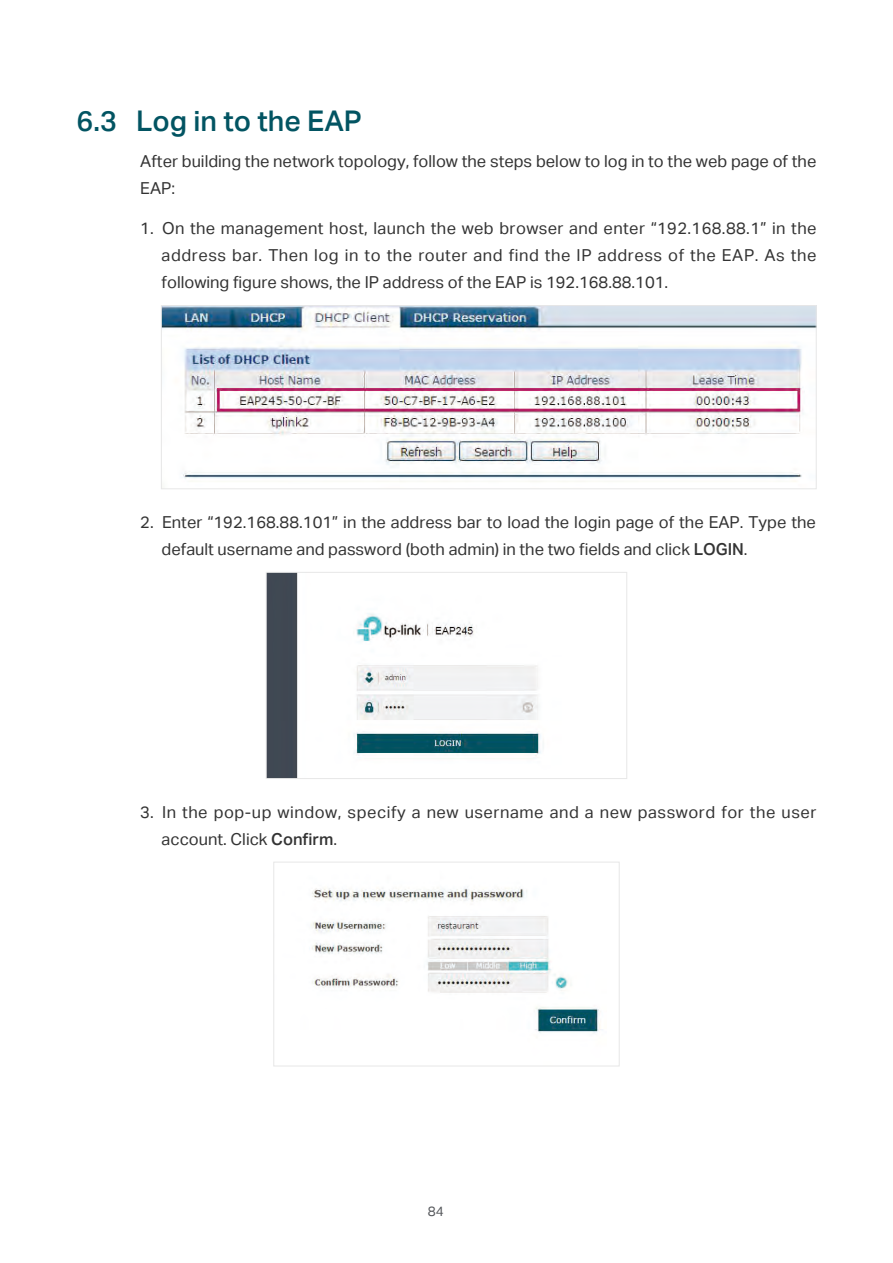
<style>
.page{position:relative;width:893px;height:1263px;background:#fff}
.page>*{position:absolute;margin:0;border:0;box-sizing:border-box;transform-origin:0 0}
.t1{font:28.5px "TP Link Aktiv Medium";color:#025462}
.t2{font:16.5px/27px "TP Link Aktiv Regular";color:#333}
.t3{font:16.5px/27px "TP Link Aktiv Regular";letter-spacing:.035em;color:#333}
.t4{font:13.5px "TP Link Aktiv Regular";color:#54565a}
.s1{font-family:"TP Link Aktiv Medium"}
</style>
<div class="page">
<img style="left:163px;top:307px;width:651px;height:175px">
<div style="left:161px;top:305px;width:655px;height:184px;border:1px solid #e7e7e7"></div>
<img style="left:268px;top:574px;width:273px;height:203px">
<div style="left:266px;top:572px;width:361px;height:207px;border:1px solid #e7e7e7"></div>
<img style="left:311px;top:888px;width:289px;height:145px">
<div style="left:274px;top:862px;width:345px;height:204px;border:1px solid #e7e7e7"></div>
<h1 class="t1" style="left:77px;top:104px;width:287px">6.3 Log in to the EAP</h1>
<p class="t2" style="left:140px;top:148px;width:678px">After building the network topology, follow the steps below to log in to the web page of the<br>EAP:</p>
<p class="t2" style="left:162px;top:215px;width:656px;text-align:justify;text-indent:-21px">1. On the management host, launch the web browser and enter “192.168.88.1” in the address bar. Then log in to the router and find the IP address of the EAP. As the following figure shows, the IP address of the EAP is 192.168.88.101.</p>
<p class="t2" style="left:162px;top:509px;width:656px;text-indent:-21px">2. Enter “192.168.88.101” in the address bar to load the login page of the EAP. Type the default username and password (both admin) in the two fields and click <span class="s1">LOGIN</span>.</p>
<p class="t3" style="left:162px;top:798px;width:656px;text-indent:-21px">3. In the pop-up window, specify a new username and a new password for the user account. Click <span class="s1">Confirm</span>.</p>
<p class="t4" style="left:428px;top:1203px;width:17px">84</p>
</div>
